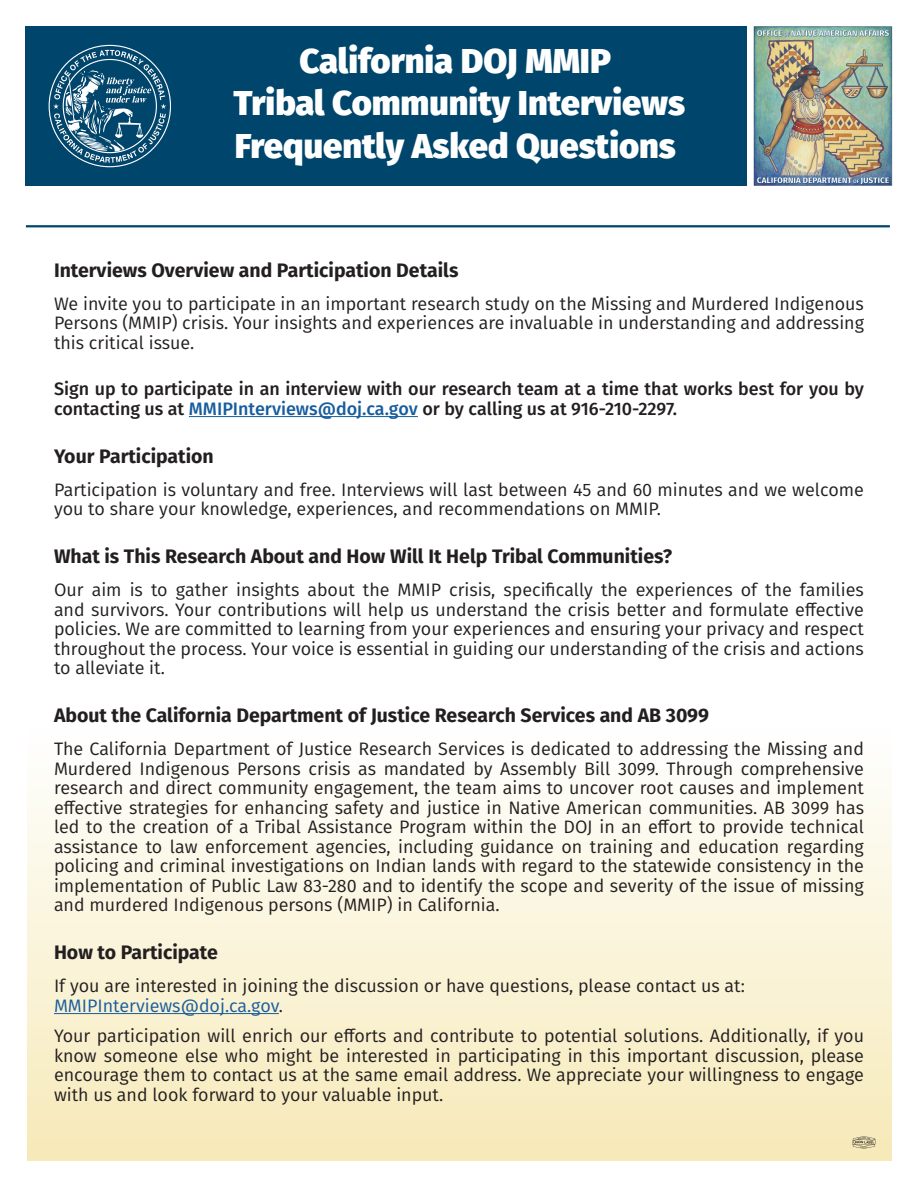
<style>
.page{position:relative;width:918px;height:1188px;background:#fff}
.page>*{position:absolute;margin:0;border:0;box-sizing:border-box;transform-origin:0 0}
.t1{font:800 34.5px "Fira Sans";color:#fff}
.t2{font:700 19.5px "Fira Sans";color:#231f20}
.text{font:18px/19.5px "Fira Sans";color:#231f20;text-align:justify}
.bold{font:500 18px/19.5px "Fira Sans";color:#231f20}
.text-2{font:18px "Fira Sans";color:#175d9e}
.s1{color:#175d9e}
.s2{color:#231f20}
</style>
<div class="page">
<div style="left:27px;top:723px;width:864px;height:438px;background:linear-gradient(to bottom,#feffff,#f6eab8)"></div>
<div style="left:26px;top:26px;width:721px;height:160px;background:#00456b"></div>
<img style="left:753px;top:26px;width:140px;height:160px">
<svg style="left:49px;top:45px;width:122px;height:122px"></svg>
<hr style="left:189px;top:416px;width:229px;height:1px;background:#175d9e">
<hr style="left:54px;top:1013px;width:225px;height:1px;background:#175d9e">
<hr style="left:26px;top:225px;width:864px;height:2px;background:#00456b">
<svg style="left:853px;top:1136px;width:22px;height:13px"></svg>
<h1 class="t1" style="left:300px;top:30px;width:313px">California DOJ MMIP</h1>
<h1 class="t1" style="left:233px;top:73px;width:453px">Tribal Community Interviews</h1>
<h1 class="t1" style="left:235px;top:115px;width:442px">Frequently Asked Questions</h1>
<h1 class="t2" style="left:54px;top:254px;width:406px">Interviews Overview and Participation Details</h1>
<p class="text" style="left:54px;top:293px;width:812px">We invite you to participate in an important research study on the Missing and Murdered Indigenous Persons (MMIP) crisis. Your insights and experiences are invaluable in understanding and addressing this critical issue.</p>
<p class="bold" style="left:54px;top:378px;width:812px">Sign up to participate in an interview with our research team at a time that works best for you by contacting us at <span class="s1">MMIPInterviews@doj.ca.gov</span> or by calling us at 916-210-2297.</p>
<h1 class="t2" style="left:54px;top:440px;width:161px">Your Participation</h1>
<p class="text" style="left:54px;top:479px;width:811px">Participation is voluntary and free. Interviews will last between 45 and 60 minutes and we welcome you to share your knowledge, experiences, and recommendations on MMIP.</p>
<h1 class="t2" style="left:54px;top:540px;width:620px">What is This Research About and How Will It Help Tribal Communities?</h1>
<p class="text" style="left:54px;top:580px;width:811px">Our aim is to gather insights about the MMIP crisis, specifically the experiences of the families and survivors. Your contributions will help us understand the crisis better and formulate effective policies. We are committed to learning from your experiences and ensuring your privacy and respect throughout the process. Your voice is essential in guiding our understanding of the crisis and actions to alleviate it.</p>
<h1 class="t2" style="left:54px;top:699px;width:657px">About the California Department of Justice Research Services and AB 3099</h1>
<p class="text" style="left:54px;top:739px;width:812px">The California Department of Justice Research Services is dedicated to addressing the Missing and Murdered Indigenous Persons crisis as mandated by Assembly Bill 3099. Through comprehensive research and direct community engagement, the team aims to uncover root causes and implement effective strategies for enhancing safety and justice in Native American communities. AB 3099 has led to the creation of a Tribal Assistance Program within the DOJ in an effort to provide technical assistance to law enforcement agencies, including guidance on training and education regarding policing and criminal investigations on Indian lands with regard to the statewide consistency in the implementation of Public Law 83-280 and to identify the scope and severity of the issue of missing and murdered Indigenous persons (MMIP) in California.</p>
<h1 class="t2" style="left:54px;top:936px;width:165px">How to Participate</h1>
<p class="text" style="left:54px;top:976px;width:692px">If you are interested in joining the discussion or have questions, please contact us at:</p>
<p class="text-2" style="left:54px;top:992px;width:231px">MMIPInterviews@doj.ca.gov<span class="s2">.</span></p>
<p class="text" style="left:54px;top:1026px;width:812px">Your participation will enrich our efforts and contribute to potential solutions. Additionally, if you know someone else who might be interested in participating in this important discussion, please encourage them to contact us at the same email address. We appreciate your willingness to engage with us and look forward to your valuable input.</p>
</div>
